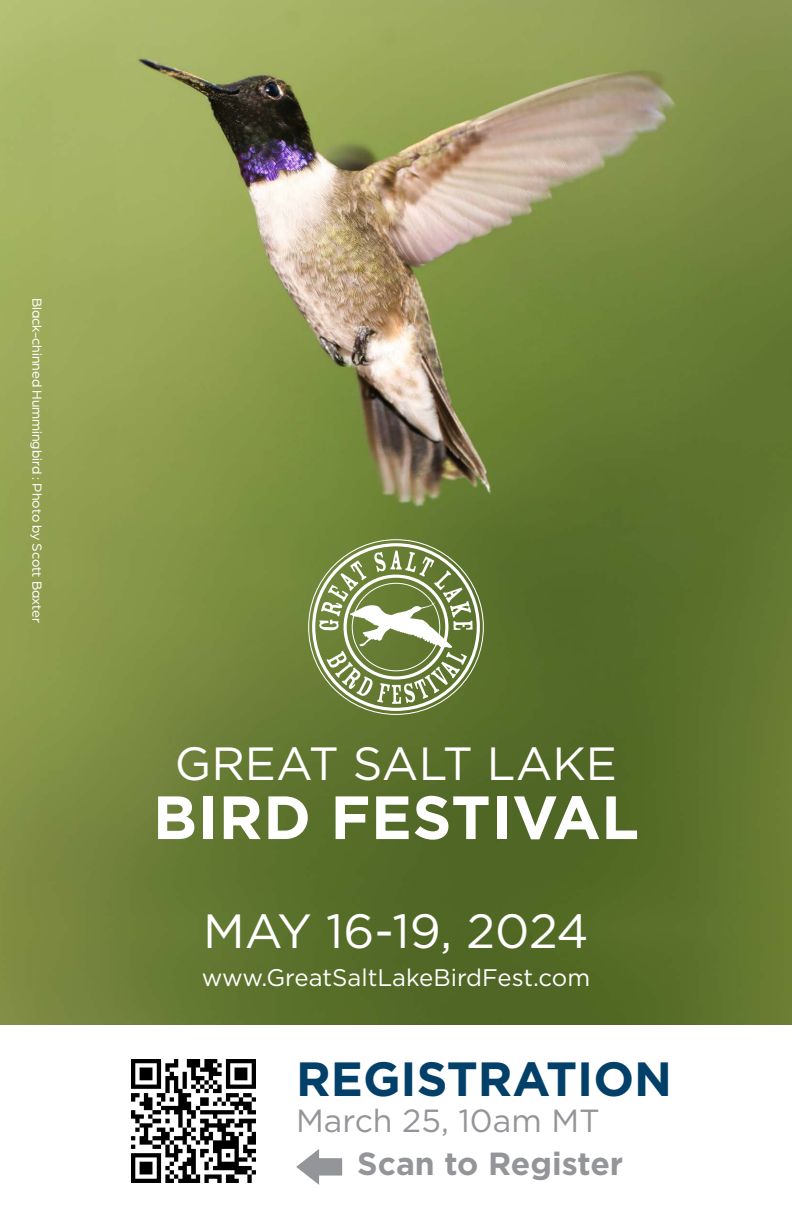
<style>
.page{position:relative;width:792px;height:1224px;background:#fff}
.page>*{position:absolute;margin:0;border:0;box-sizing:border-box;transform-origin:0 0}
.t1{font:700 61px "Gotham HTF";letter-spacing:.01em;color:#fff}
.t2{font:48px "Gotham HTF";color:#fff}
.t3{font:700 48px "Gotham HTF";color:#024069}
.t4{font:46.6px "Gotham HTF";color:#fff}
.t5{font:32px "Gotham HTF";color:#939598}
.t6{font:700 32px "Gotham HTF";color:#939598}
.t7{font:24px "Gotham HTF";color:#fff}
.t8{font:14px "Arboria";color:#fff}
</style>
<div class="page">
<img style="left:0;top:0;width:792px;height:1025px">
<svg style="left:308px;top:539px;width:176px;height:176px"></svg>
<svg style="left:296px;top:1149px;width:46px;height:36px"></svg>
<img style="left:132px;top:1059px;width:123px;height:124px">
<p class="t8" style="left:46px;top:298px;width:327px;rotate:90deg">Black-chinned Hummingbird : Photo by Scott Baxter</p>
<p class="t4" style="left:175px;top:737px;width:444px">GREAT SALT LAKE</p>
<p class="t1" style="left:153px;top:782px;width:488px">BIRD FESTIVAL</p>
<p class="t2" style="left:203px;top:905px;width:387px">MAY 16-19, 2024</p>
<p class="t7" style="left:202px;top:965px;width:390px">www.GreatSaltLakeBirdFest.com</p>
<p class="t3" style="left:296px;top:1051px;width:377px">REGISTRATION</p>
<p class="t5" style="left:296px;top:1103px;width:305px">March 25, 10am MT</p>
<p class="t6" style="left:357px;top:1145px;width:268px">Scan to Register</p>
</div>
